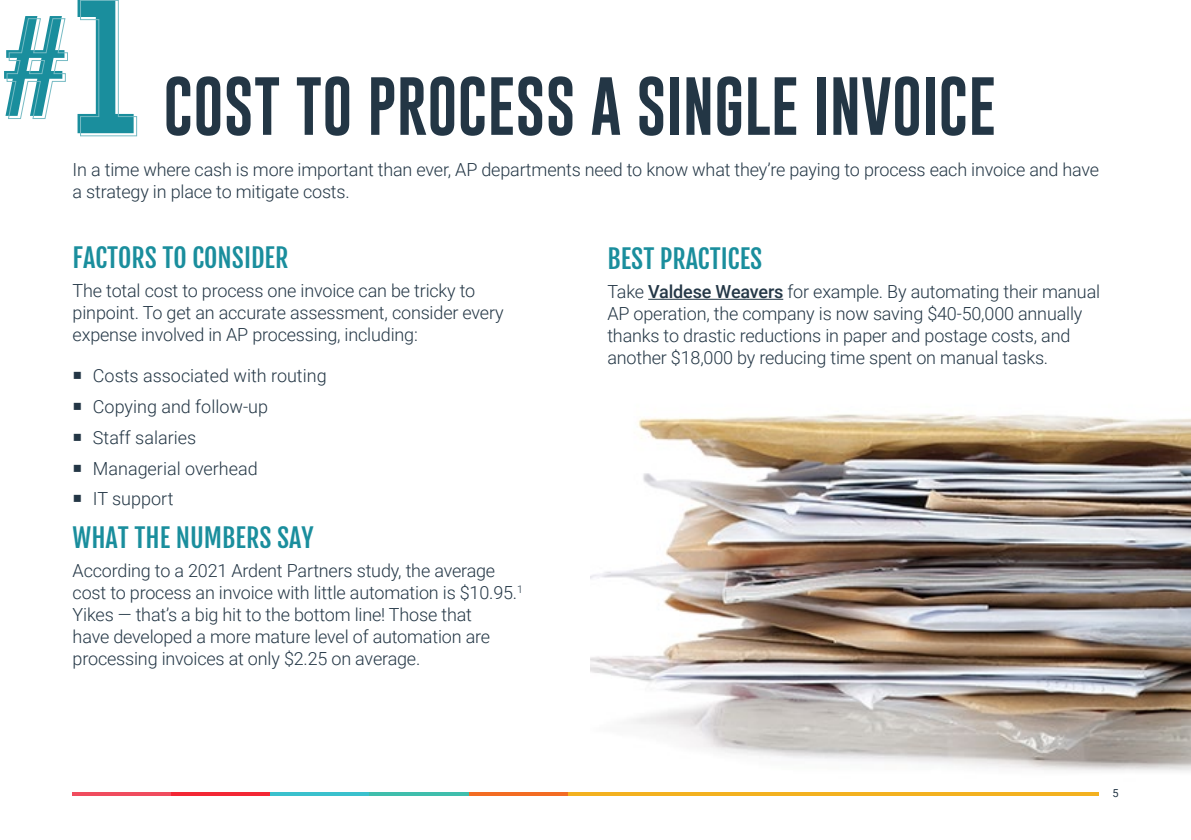
<style>
.page{position:relative;width:1191px;height:840px;background:#fff}
.page>*{position:absolute;margin:0;border:0;box-sizing:border-box;transform-origin:0 0}
.t1{font:104px "Gobold";color:#1a8e9d}
.t2{font:60px "Gobold";color:#233645}
.t3{font:26px "Fjalla One";color:#1a8e9d}
.t4{font:300 18px/22px "Roboto";letter-spacing:-.01em;color:#243746}
.t5{font:300 18px/30.8px "Roboto";color:#233645}
.t6{font:11px "Roboto";color:#243746}
.s1{font-size:141.2px}
.s2{font-weight:500}
</style>
<div class="page">
<img style="left:591px;top:414px;width:600px;height:382px">
<svg style="left:72px;top:792px;width:99px;height:3px"></svg>
<svg style="left:171px;top:792px;width:99px;height:3px"></svg>
<svg style="left:270px;top:792px;width:100px;height:3px"></svg>
<svg style="left:370px;top:792px;width:99px;height:3px"></svg>
<svg style="left:469px;top:792px;width:99px;height:3px"></svg>
<svg style="left:568px;top:791px;width:530px;height:4px;fill:#f3b120"></svg>
<hr style="left:648px;top:299px;width:135px;height:1px;background:#243746">
<h1 class="t1" style="left:0;top:-1px;width:144px">#<span class="s1">1</span></h1>
<h2 class="t2" style="left:163px;top:68px;width:834px">COST TO PROCESS A SINGLE INVOICE</h2>
<p class="t4" style="left:73px;top:158px;width:1028px">In a time where cash is more important than ever, AP departments need to know what they’re paying to process each invoice and have a strategy in place to mitigate costs.</p>
<h3 class="t3" style="left:73px;top:242px;width:217px">FACTORS TO CONSIDER</h3>
<p class="t4" style="left:73px;top:279px;width:432px">The total cost to process one invoice can be tricky to pinpoint. To get an accurate assessment, consider every expense involved in AP processing, including:</p>
<p class="t5" style="left:93px;top:359px;width:235px">Costs associated with routing<br>Copying and follow-up<br>Staff salaries<br>Managerial overhead<br>IT support</p>
<h3 class="t3" style="left:73px;top:521px;width:242px">WHAT THE NUMBERS SAY</h3>
<p class="t4" style="left:73px;top:558px;width:452px">According to a 2021 Ardent Partners study, the average cost to process an invoice with little automation is $10.95.<sup>1<br></sup>Yikes — that’s a big hit to the bottom line! Those that<br>have developed a more mature level of automation are processing invoices at only $2.25 on average.</p>
<h3 class="t3" style="left:607px;top:243px;width:156px">BEST PRACTICES</h3>
<p class="t4" style="left:607px;top:280px;width:494px">Take <span class="s2">Valdese Weavers</span> for example. By automating their manual AP operation, the company is now saving $40-50,000 annually thanks to drastic reductions in paper and postage costs, and another $18,000 by reducing time spent on manual tasks.</p>
<p class="t6" style="left:1112px;top:784px;width:8px">5</p>
</div>
